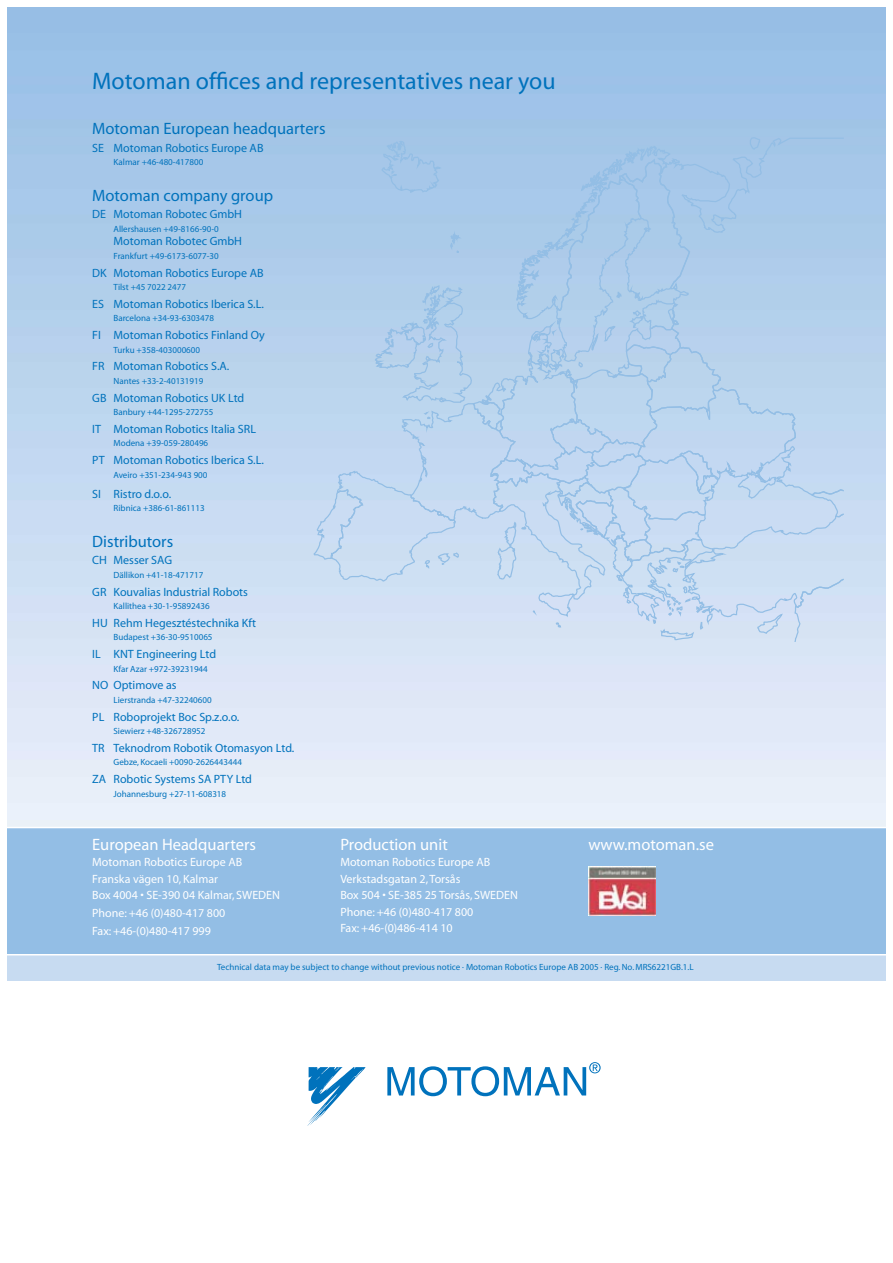
<style>
.page{position:relative;width:893px;height:1263px;background:#fff}
.page>*{position:absolute;margin:0;border:0;box-sizing:border-box;transform-origin:0 0}
.t1{font:24px "Myriad MM 400 600";color:#0072bc}
.t2{font:16.5px "Myriad MM 400 600";color:#0072bc}
.t3{font:16.5px "Myriad MM 400 600";color:#fff}
.t4{font:12px "Myriad MM 400 600";color:#0072bc}
.t5{font:12px/16.5px "Myriad MM 400 600";color:#fff}
.t6{font:9px "Myriad MM 400 600";color:#0072bc}
</style>
<div class="page">
<div style="left:8px;top:827px;width:877px;height:128px;background:#93bee5"></div>
<div style="left:8px;top:955px;width:877px;height:25px;background:#c7dbf1"></div>
<hr style="left:8px;top:827px;width:877px;height:1px;background:#fff">
<hr style="left:8px;top:954px;width:877px;height:1px;background:#fff">
<svg style="left:313px;top:137px;width:530px;height:504px;background:#b9d2ed"></svg>
<svg style="left:307px;top:1067px;width:59px;height:59px"></svg>
<svg style="left:387px;top:1062px;width:213px;height:34px"></svg>
<img style="left:588px;top:866px;width:68px;height:49px">
<h1 class="t1" style="left:92px;top:72px;width:465px">Motoman offices and representatives near you</h1>
<h2 class="t2" style="left:92px;top:122px;width:235px">Motoman European headquarters</h2>
<h3 class="t4" style="left:92px;top:143px;width:173px">SE Motoman Robotics Europe AB</h3>
<p class="t6" style="left:114px;top:159px;width:91px">Kalmar +46-480-417800</p>
<h2 class="t2" style="left:92px;top:189px;width:182px">Motoman company group</h2>
<h3 class="t4" style="left:92px;top:210px;width:151px">DE Motoman Robotec GmbH</h3>
<p class="t6" style="left:114px;top:225px;width:107px">Allershausen +49-8166-90-0</p>
<h3 class="t4" style="left:114px;top:237px;width:130px">Motoman Robotec GmbH</h3>
<p class="t6" style="left:114px;top:252px;width:107px">Frankfurt +49-6173-6077-30</p>
<h3 class="t4" style="left:92px;top:268px;width:173px">DK Motoman Robotics Europe AB</h3>
<p class="t6" style="left:114px;top:284px;width:74px">Tilst +45 7022 2477</p>
<h3 class="t4" style="left:92px;top:299px;width:173px">ES Motoman Robotics Iberica S.L.</h3>
<p class="t6" style="left:114px;top:315px;width:102px">Barcelona +34-93-6303478</p>
<h3 class="t4" style="left:92px;top:331px;width:174px">FI Motoman Robotics Finland Oy</h3>
<p class="t6" style="left:114px;top:346px;width:88px">Turku +358-403000600</p>
<h3 class="t4" style="left:92px;top:362px;width:139px">FR Motoman Robotics S.A.</h3>
<p class="t6" style="left:114px;top:377px;width:91px">Nantes +33-2-40131919</p>
<h3 class="t4" style="left:92px;top:393px;width:154px">GB Motoman Robotics UK Ltd</h3>
<p class="t6" style="left:114px;top:409px;width:101px">Banbury +44-1295-272755</p>
<h3 class="t4" style="left:92px;top:424px;width:165px">IT Motoman Robotics Italia SRL</h3>
<p class="t6" style="left:114px;top:440px;width:96px">Modena +39-059-280496</p>
<h3 class="t4" style="left:92px;top:456px;width:173px">PT Motoman Robotics Iberica S.L.</h3>
<p class="t6" style="left:114px;top:471px;width:95px">Aveiro +351-234-943 900</p>
<h3 class="t4" style="left:92px;top:489px;width:80px">SI Ristro d.o.o.</h3>
<p class="t6" style="left:114px;top:505px;width:93px">Ribnica +386-61-861113</p>
<h2 class="t2" style="left:92px;top:535px;width:82px">Distributors</h2>
<h3 class="t4" style="left:92px;top:556px;width:81px">CH Messer SAG</h3>
<p class="t6" style="left:114px;top:571px;width:91px">Dällikon +41-18-471717</p>
<h3 class="t4" style="left:92px;top:587px;width:157px">GR Kouvalias Industrial Robots</h3>
<p class="t6" style="left:114px;top:603px;width:98px">Kallithea +30-1-95892436</p>
<h3 class="t4" style="left:92px;top:618px;width:165px">HU Rehm Hegesztéstechnika Kft</h3>
<p class="t6" style="left:114px;top:634px;width:101px">Budapest +36-30-9510065</p>
<h3 class="t4" style="left:92px;top:649px;width:125px">IL KNT Engineering Ltd</h3>
<p class="t6" style="left:114px;top:665px;width:96px">Kfar Azar +972-39231944</p>
<h3 class="t4" style="left:92px;top:681px;width:86px">NO Optimove as</h3>
<p class="t6" style="left:114px;top:696px;width:100px">Lierstranda +47-32240600</p>
<h3 class="t4" style="left:92px;top:712px;width:149px">PL Roboprojekt Boc Sp.z.o.o.</h3>
<p class="t6" style="left:114px;top:728px;width:93px">Siewierz +48-326728952</p>
<h3 class="t4" style="left:92px;top:743px;width:204px">TR Teknodrom Robotik Otomasyon Ltd.</h3>
<p class="t6" style="left:114px;top:759px;width:130px">Gebze, Kocaeli +0090-2626443444</p>
<h3 class="t4" style="left:92px;top:774px;width:161px">ZA Robotic Systems SA PTY Ltd</h3>
<p class="t6" style="left:114px;top:790px;width:114px">Johannesburg +27-11-608318</p>
<h2 class="t3" style="left:92px;top:838px;width:165px">European Headquarters</h2>
<h3 class="t5" style="left:92px;top:855px;width:189px">Motoman Robotics Europe AB<br>Franska vägen 10, Kalmar<br>Box 4004 • SE-390 04 Kalmar, SWEDEN</h3>
<h3 class="t5" style="left:92px;top:905px;width:135px;line-height:18px">Phone: +46 (0)480-417 800<br>Fax: +46-(0)480-417 999</h3>
<h2 class="t3" style="left:340px;top:838px;width:109px">Production unit</h2>
<h3 class="t5" style="left:340px;top:855px;width:179px">Motoman Robotics Europe AB<br>Verkstadsgatan 2, Torsås<br>Box 504 • SE-385 25 Torsås, SWEDEN<br>Phone: +46 (0)480-417 800<br>Fax: +46-(0)486-414 10</h3>
<h2 class="t3" style="left:588px;top:838px;width:127px">www.motoman.se</h2>
<p class="t6" style="left:217px;top:964px;width:478px">Technical data may be subject to change without previous notice · Motoman Robotics Europe AB 2005 · Reg. No. MRS6221GB.1.L</p>
</div>
